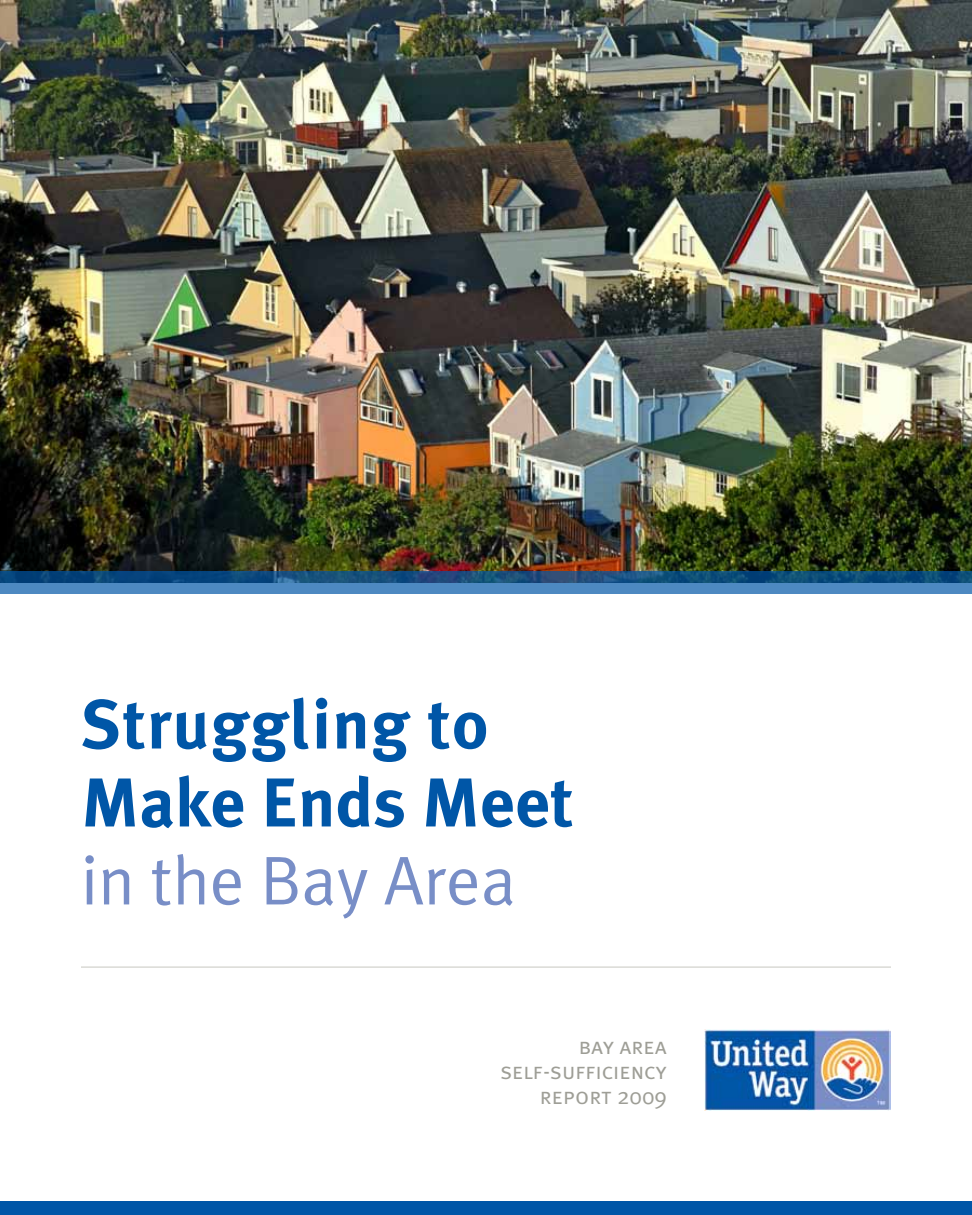
<style>
.page{position:relative;width:972px;height:1215px;background:#fff}
.page>*{position:absolute;margin:0;border:0;box-sizing:border-box;transform-origin:0 0}
.t1{font:700 69px/78px "Meta Plus";letter-spacing:.02em;color:#0056a7}
.t2{font:69px "Meta Plus Normal";color:#788ec7}
.t3{font:23.4px/25.2px "Meta Plus Normal Caps";color:#9e9e96;text-align:right}
.s1{font-family:"Meta Plus Normal"}
</style>
<div class="page">
<img style="left:704px;top:1030px;width:187px;height:80px">
<img style="left:0;top:0;width:972px;height:572px">
<svg style="left:0;top:572px;width:972px;height:22px;background:#2e699d"></svg>
<hr style="left:81px;top:967px;width:810px;height:1px;background:#cdcdc7">
<div style="left:0;top:1202px;width:972px;height:13px;background:#0056a7"></div>
<h1 class="t1" style="left:81px;top:685px;width:494px">Struggling to<br>Make Ends Meet</h1>
<h1 class="t2" style="left:81px;top:841px;width:436px">in the Bay Area</h1>
<p class="t3" style="left:500px;top:1033px;width:168px">bay area self-sufficiency report <span class="s1">2009</span></p>
</div>
